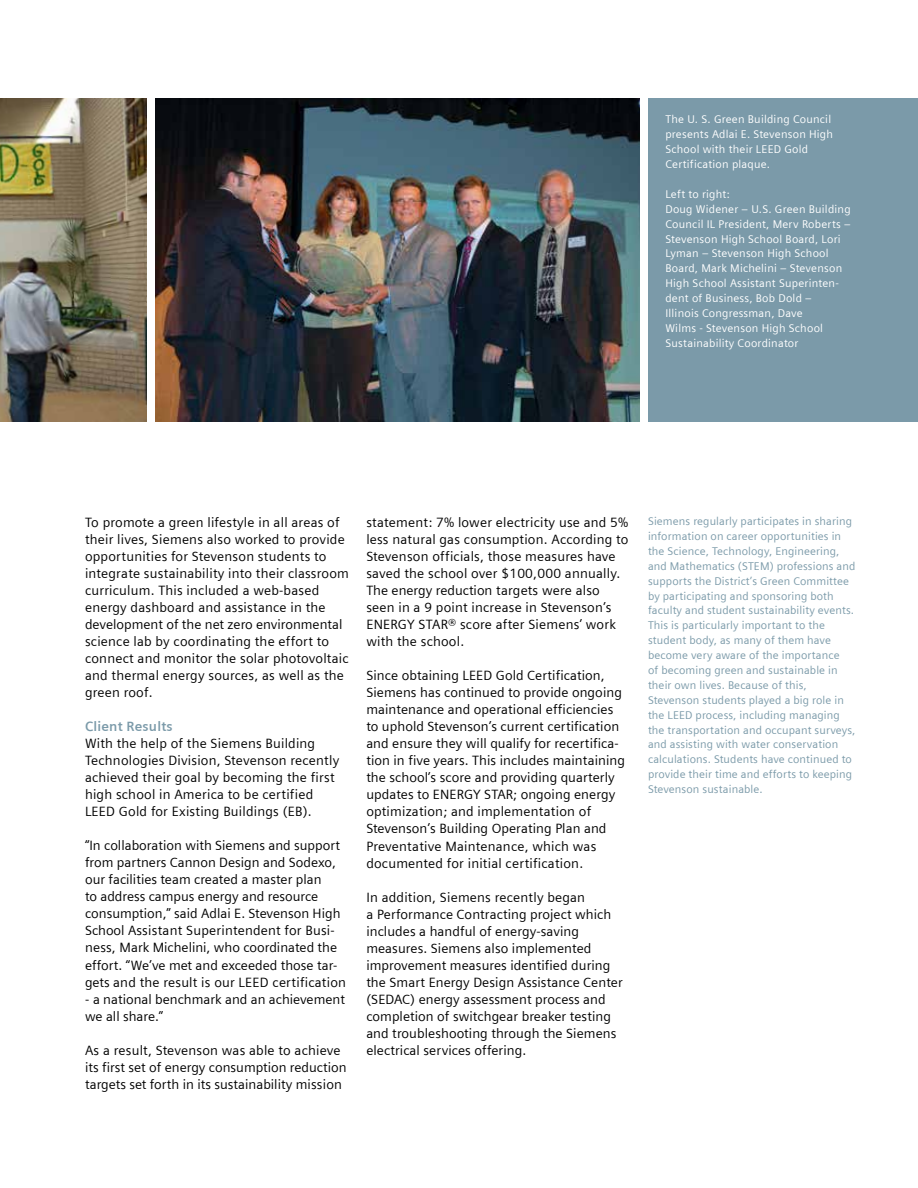
<style>
.page{position:relative;width:918px;height:1188px;background:#fff}
.page>*{position:absolute;margin:0;border:0;box-sizing:border-box;transform-origin:0 0}
.t1{font:13.5px/17px "Siemens Sans";letter-spacing:.005em;color:#000}
.t2{font:700 13.5px "Siemens Sans";letter-spacing:.015em;color:#7b9aa9}
.t3{font:11.25px/14.9px "Siemens Sans";letter-spacing:.01em;color:#7b9aa9}
.t4{font:11.25px/14.9px "Siemens Sans";letter-spacing:.02em;color:#fff}
</style>
<div class="page">
<img style="left:155px;top:99px;width:485px;height:323px">
<img style="left:0;top:99px;width:147px;height:323px">
<div style="left:648px;top:99px;width:270px;height:323px;background:#7b9aa9"></div>
<p class="t4" style="left:665px;top:112px;width:169px">The U. S. Green Building Council presents Adlai E. Stevenson High<br>School with their LEED Gold<br>Certification plaque.</p>
<p class="t4" style="left:665px;top:187px;width:187px">Left to right:<br>Doug Widener – U.S. Green Building<br>Council IL President, Merv Roberts –<br>Stevenson High School Board, Lori<br>Lyman – Stevenson High School<br>Board, Mark Michelini – Stevenson<br>High School Assistant Superinten&shy;dent of Business, Bob Dold –<br>Illinois Congressman, Dave<br>Wilms - Stevenson High School<br>Sustainability Coordinator</p>
<p class="t1" style="left:85px;top:514px;width:265px">To promote a green lifestyle in all areas of their lives, Siemens also worked to provide opportunities for Stevenson students to integrate sustainability into their classroom curriculum. This included a web-based energy dashboard and assistance in the development of the net zero environmental science lab by coordinating the effort to connect and monitor the solar photovoltaic and thermal energy sources, as well as the green roof.</p>
<p class="t2" style="left:85px;top:719px;width:89px">Client Results</p>
<p class="t1" style="left:85px;top:735px;width:256px">With the help of the Siemens Building Technologies Division, Stevenson recently achieved their goal by becoming the first high school in America to be certified LEED Gold for Existing Buildings (EB).</p>
<p class="t1" style="left:85px;top:837px;width:263px">“In collaboration with Siemens and support from partners Cannon Design and Sodexo, our facilities team created a master plan<br>to address campus energy and resource consumption,” said Adlai E. Stevenson High School Assistant Superintendent for Busi&shy;ness, Mark Michelini, who coordinated the effort. “We’ve met and exceeded those tar&shy;gets and the result is our LEED certification</p>
<p class="t1" style="left:85px;top:990px;width:262px">- a national benchmark and an achievement we all share.”</p>
<p class="t1" style="left:85px;top:1041px;width:263px">As a result, Stevenson was able to achieve its first set of energy consumption reduction targets set forth in its sustainability mission</p>
<p class="t1" style="left:366px;top:514px;width:264px">statement: 7% lower electricity use and 5% less natural gas consumption. According to Stevenson officials, those measures have saved the school over $100,000 annually.<br>The energy reduction targets were also seen in a 9 point increase in Stevenson’s ENERGY STAR® score after Siemens’ work with the school.</p>
<p class="t1" style="left:366px;top:667px;width:260px">Since obtaining LEED Gold Certification, Siemens has continued to provide ongoing maintenance and operational efficiencies to uphold Stevenson’s current certification and ensure they will qualify for recertifica&shy;tion in five years. This includes maintaining the school’s score and providing quarterly updates to ENERGY STAR; ongoing energy optimization; and implementation of Stevenson’s Building Operating Plan and Preventative Maintenance, which was documented for initial certification.</p>
<p class="t1" style="left:366px;top:888px;width:258px">In addition, Siemens recently began<br>a Performance Contracting project which includes a handful of energy-saving measures. Siemens also implemented improvement measures identified during the Smart Energy Design Assistance Center (SEDAC) energy assessment process and completion of switchgear breaker testing and troubleshooting through the Siemens electrical services offering.</p>
<p class="t3" style="left:648px;top:514px;width:209px">Siemens regularly participates in sharing information on career opportunities in the Science, Technology, Engineering, and Mathematics (STEM) professions and supports the District’s Green Committee by participating and sponsoring both faculty and student sustainability events.<br>This is particularly important to the student body, as many of them have become very aware of the importance<br>of becoming green and sustainable in their own lives. Because of this, Stevenson students played a big role in the LEED process, including managing the transportation and occupant surveys, and assisting with water conservation calculations. Students have continued to provide their time and efforts to keeping Stevenson sustainable.</p>
</div>
